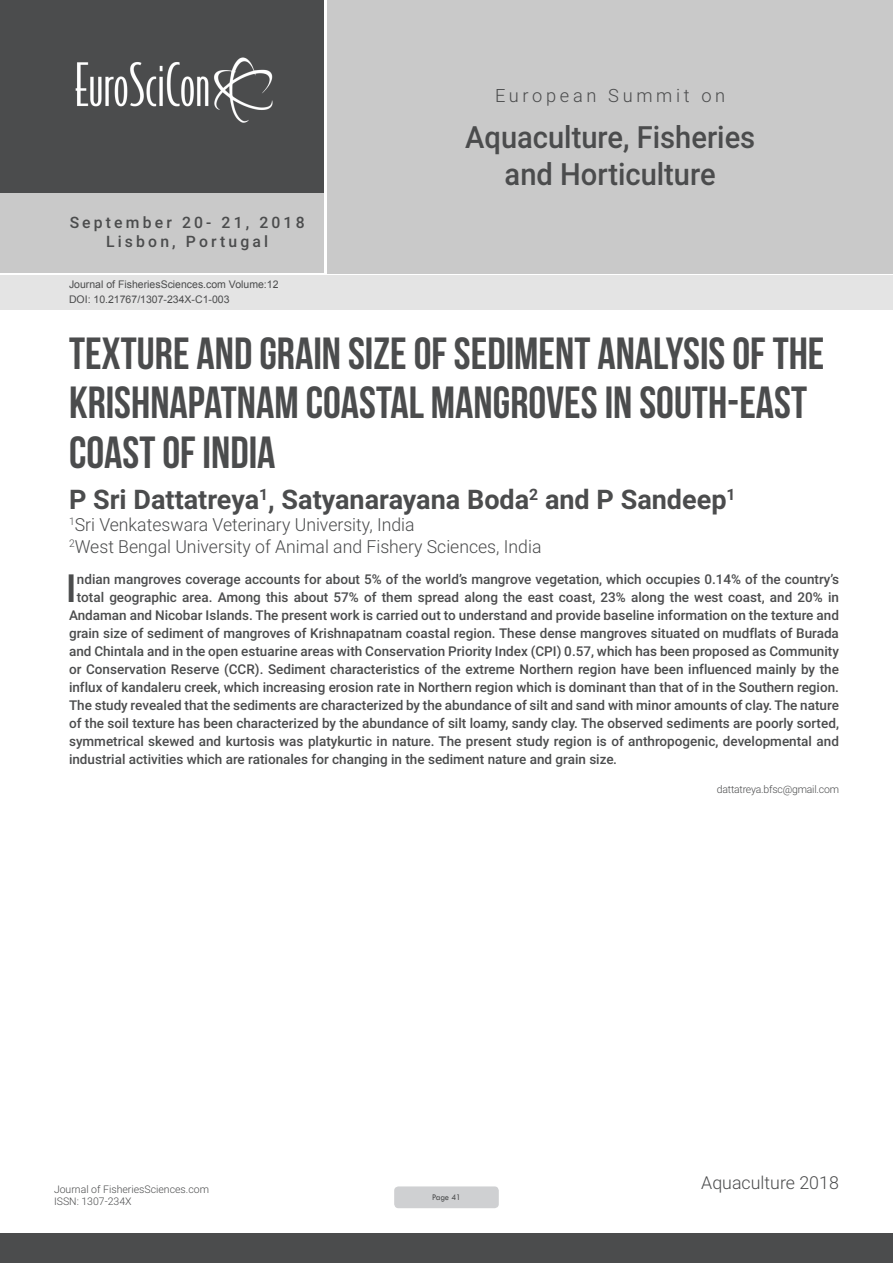
<style>
.page{position:relative;width:893px;height:1263px;background:#fff}
.page>*{position:absolute;margin:0;border:0;box-sizing:border-box;transform-origin:0 0}
.t1{font:45px/49.5px "Bebas Neue";color:#4b4c4d}
.Abstract{font:500 38.85px "Roboto";color:#4b4c4d}
.t2{font:500 30.6px/36.8px "Roboto";color:#4b4c4d;text-align:center;scale:.95 1}
.t3{font:700 27px "Roboto";color:#4b4c4d}
.t4{font:300 18.3px "Roboto";letter-spacing:.2em;color:#4b4c4d}
.t5{font:300 18px "Roboto";color:#4b4c4d}
.t6{font:300 17.85px "Roboto";color:#4b4c4d}
.t7{font:500 15.75px/18.9px "Roboto";letter-spacing:.2em;color:#4b4c4d;text-align:center}
.Abstract-2{font:500 13.5px "Roboto";color:#4b4c4d}
.t8{font:10.5px "Arial";color:#4b4c4d}
.Biography{font:300 10.5px/12.6px "Roboto";color:#4b4c4d}
.Biography-2{font:300 10.5px "Roboto";letter-spacing:-.02em;color:#4b4c4d}
.t9{font:9px "Tw Cen";letter-spacing:-.02em;color:#4b4c4d;scale:.95 1}
.s1{font-style:italic}
</style>
<div class="page">
<div style="left:0;top:0;width:323px;height:193px;background:#4b4c4d"></div>
<div style="left:1px;top:193px;width:323px;height:80px;background:#c9c9c9"></div>
<div style="left:327px;top:0;width:566px;height:273px;background:#c9c9c9"></div>
<img style="left:75px;top:57px;width:198px;height:66px">
<div style="left:0;top:1233px;width:893px;height:30px;background:#4b4c4d"></div>
<div style="left:1px;top:275px;width:892px;height:35px;background:#e4e4e4"></div>
<div style="left:394px;top:1186px;width:105px;height:22px;background:#cfd0d2;border-radius:4px"></div>
<p class="t7" style="left:70px;top:212px;width:236px">September 20- 21, 2018<br>Lisbon, Portugal</p>
<p class="t8" style="left:69px;top:278px;width:211px">Journal of FisheriesSciences.com Volume:12</p>
<p class="t8" style="left:69px;top:292px;width:162px">DOI: 10.21767/1307-234X-C1-003</p>
<h3 class="t4" style="left:495px;top:83px;width:232px">European Summit on</h3>
<h3 class="t2" style="left:465px;top:117px;width:307px">Aquaculture, Fisheries and Horticulture</h3>
<p class="t1" style="left:69px;top:328px;width:757px">TEXTURE AND GRAIN SIZE OF SEDIMENT ANALYSIS OF THE<br>KRISHNAPATNAM COASTAL MANGROVES IN SOUTH-EAST<br>COAST OF INDIA</p>
<p class="t3" style="left:69px;top:481px;width:668px">P Sri Dattatreya<sup>1</sup>, Satyanarayana Boda<sup>2</sup> and P Sandeep<sup>1</sup></p>
<p class="t5" style="left:69px;top:512px;width:347px"><sup>1</sup>Sri Venkateswara Veterinary University, India</p>
<p class="t5" style="left:69px;top:534px;width:474px"><sup>2</sup>West Bengal University of Animal and Fishery Sciences, India</p>
<p class="Abstract" style="left:66px;top:561px;width:12px">I</p>
<p class="Abstract-2" style="left:77px;top:570px;width:764px">ndian mangroves coverage accounts for about 5% of the world’s mangrove vegetation, which occupies 0.14% of the country’s</p>
<p class="Abstract-2" style="left:77px;top:588px;width:764px">total geographic area. Among this about 57% of them spread along the east coast, 23% along the west coast, and 20% in</p>
<p class="Abstract-2" style="left:69px;top:606px;width:771px">Andaman and Nicobar Islands. The present work is carried out to understand and provide baseline information on the texture and</p>
<p class="Abstract-2" style="left:69px;top:624px;width:771px">grain size of sediment of mangroves of Krishnapatnam coastal region. These dense mangroves situated on mudflats of Burada</p>
<p class="Abstract-2" style="left:69px;top:642px;width:771px">and Chintala and in the open estuarine areas with Conservation Priority Index (CPI) 0.57, which has been proposed as Community</p>
<p class="Abstract-2" style="left:69px;top:660px;width:771px">or Conservation Reserve (CCR). Sediment characteristics of the extreme Northern region have been influenced mainly by the</p>
<p class="Abstract-2" style="left:69px;top:678px;width:771px">influx of kandaleru creek, which increasing erosion rate in Northern region which is dominant than that of in the Southern region.</p>
<p class="Abstract-2" style="left:69px;top:696px;width:771px">The study revealed that the sediments are characterized by the abundance of silt and sand with minor amounts of clay. The nature</p>
<p class="Abstract-2" style="left:69px;top:714px;width:771px">of the soil texture has been characterized by the abundance of silt loamy, sandy clay. The observed sediments are poorly sorted,</p>
<p class="Abstract-2" style="left:69px;top:732px;width:771px">symmetrical skewed and kurtosis was platykurtic in nature. The present study region is of anthropogenic, developmental and</p>
<p class="Abstract-2" style="left:69px;top:750px;width:550px">industrial activities which are rationales for changing in the sediment nature and grain size<span class="s1">.</span></p>
<p class="Biography-2" style="left:717px;top:782px;width:124px">dattatreya.bfsc@gmail.com</p>
<p class="Biography" style="left:54px;top:1182px;width:156px">Journal of FisheriesSciences.com<br>ISSN: 1307-234X</p>
<p class="t9" style="left:432px;top:1192px;width:32px">Page 41</p>
<h3 class="t6" style="left:701px;top:1170px;width:139px">Aquaculture 2018</h3>
</div>
